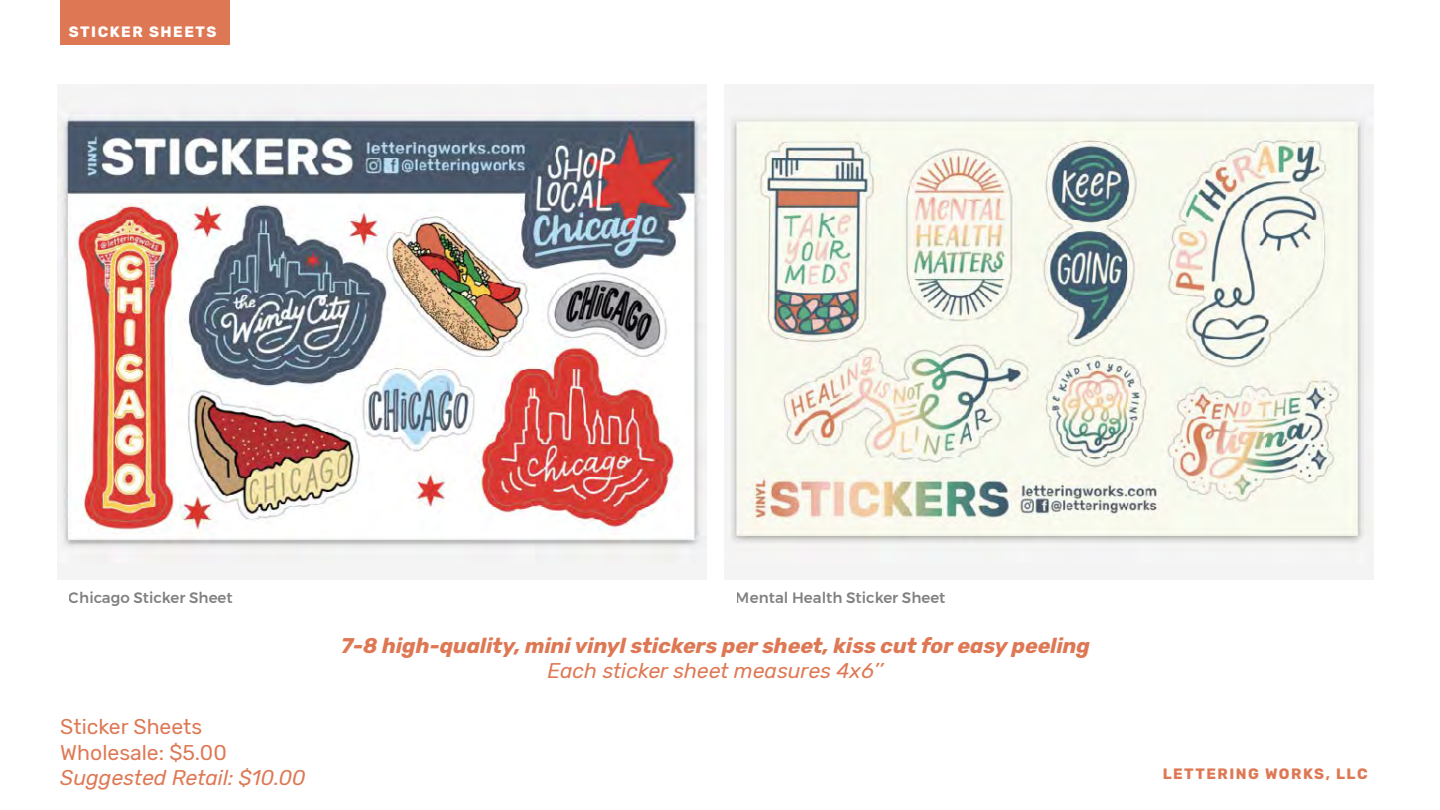
<style>
.page{position:relative;width:1440px;height:810px;background:#fff}
.page>*{position:absolute;margin:0;border:0;box-sizing:border-box;transform-origin:0 0}
.t1{font:italic 700 21.25px "Rubik";color:#de7854}
.t2{font:italic 21.25px "Rubik";color:#de7854}
.t3{font:21.25px/25.5px "Rubik";color:#de7854}
.t4{font:500 15px "Montserrat";color:#000}
.t5{font:700 15px "Rubik";letter-spacing:.1em;color:#de7854}
.t6{font:700 15px "Rubik";letter-spacing:.1em;color:#fff}
</style>
<div class="page">
<div style="left:60px;top:0;width:170px;height:45px;background:#de7854"></div>
<img style="left:58px;top:85px;width:648px;height:494px">
<img style="left:725px;top:85px;width:648px;height:494px">
<p class="t6" style="left:69px;top:23px;width:149px">STICKER SHEETS</p>
<p class="t4" style="left:69px;top:586px;width:165px">Chicago Sticker Sheet</p>
<p class="t4" style="left:736px;top:586px;width:211px">Mental Health Sticker Sheet</p>
<p class="t1" style="left:341px;top:633px;width:751px">7-8 high-quality, mini vinyl stickers per sheet, kiss cut for easy peeling</p>
<p class="t2" style="left:547px;top:659px;width:338px">Each sticker sheet measures 4x6’’</p>
<p class="t3" style="left:60px;top:715px;width:168px">Sticker Sheets<br>Wholesale: $5.00</p>
<p class="t2" style="left:60px;top:766px;width:247px">Suggested Retail: $10.00</p>
<p class="t5" style="left:1163px;top:765px;width:206px">LETTERING WORKS, LLC</p>
</div>
